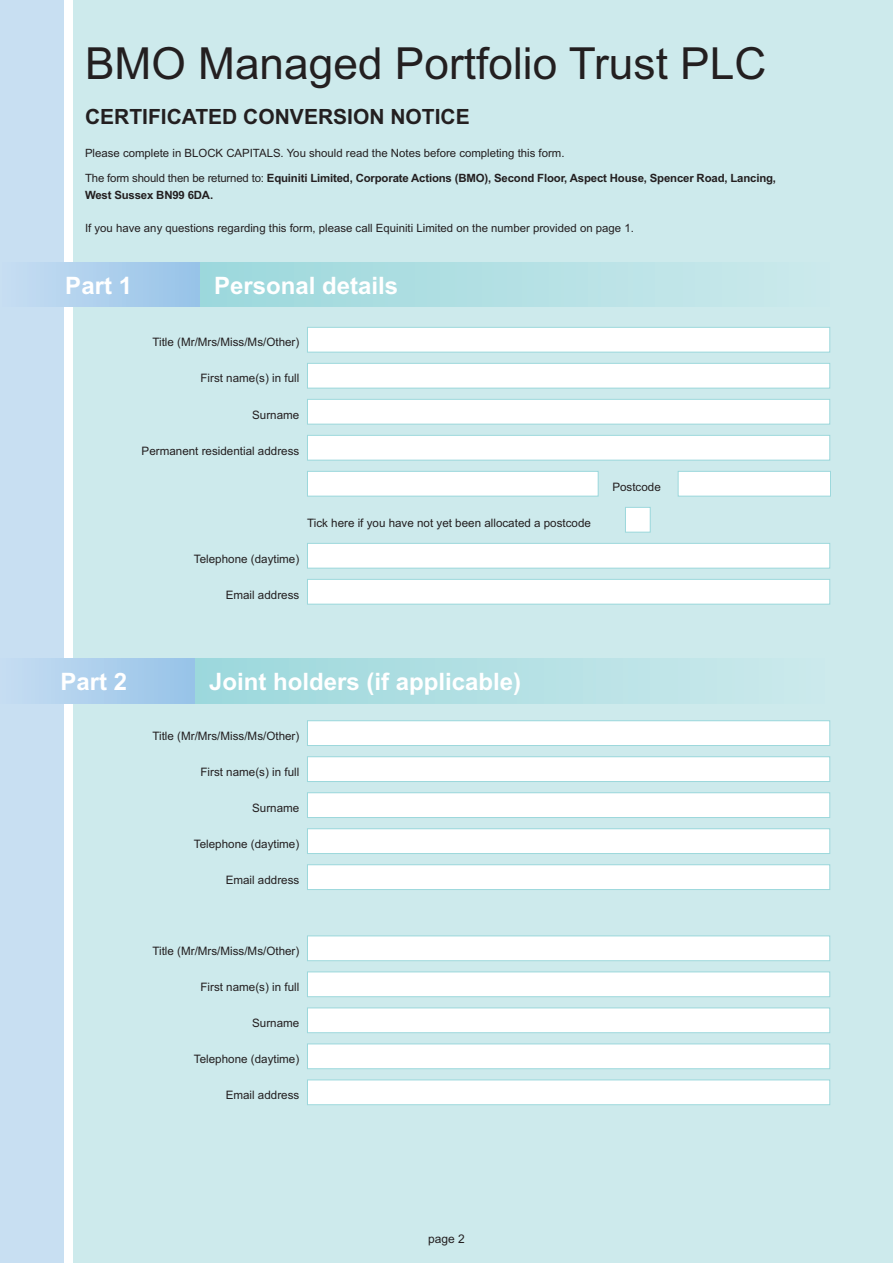
<style>
.page{position:relative;width:893px;height:1263px;background:#fff}
.page>*{position:absolute;margin:0;border:0;box-sizing:border-box;transform-origin:0 0}
.t1{font:44.25px "Arial";color:#231f20}
.t2{font:700 24px "Arial";color:#fff}
.t3{font:700 21px "Arial";color:#231f20}
.t4{font:12px "Arial";color:#231f20}
.t5{font:11.7px "Arial";color:#231f20}
.t6{font:11.4px/25px "Arial";color:#231f20}
.t7{font:700 11.4px "Arial";letter-spacing:-.015em;color:#231f20}
.s1{font-weight:700}
</style>
<div class="page">
<div style="left:74px;top:0;width:819px;height:1263px;background:#cdeaec"></div>
<div style="left:0;top:0;width:64px;height:1263px;background:#c8dff2"></div>
<div style="left:308px;top:580px;width:521px;height:24px;background:#fff"></div>
<div style="left:307px;top:579px;width:523px;height:25px;border:1px solid #9cd8dc"></div>
<div style="left:308px;top:544px;width:521px;height:24px;background:#fff"></div>
<div style="left:307px;top:543px;width:523px;height:25px;border:1px solid #9cd8dc"></div>
<div style="left:626px;top:508px;width:24px;height:24px;background:#fff"></div>
<div style="left:625px;top:507px;width:26px;height:25px;border:1px solid #9cd8dc"></div>
<div style="left:678px;top:472px;width:152px;height:24px;background:#fff"></div>
<div style="left:678px;top:471px;width:153px;height:25px;border:1px solid #9cd8dc"></div>
<div style="left:308px;top:472px;width:290px;height:24px;background:#fff"></div>
<div style="left:307px;top:471px;width:291px;height:25px;border:1px solid #9cd8dc"></div>
<div style="left:308px;top:436px;width:521px;height:24px;background:#fff"></div>
<div style="left:307px;top:435px;width:523px;height:25px;border:1px solid #9cd8dc"></div>
<div style="left:308px;top:400px;width:521px;height:24px;background:#fff"></div>
<div style="left:307px;top:399px;width:523px;height:25px;border:1px solid #9cd8dc"></div>
<div style="left:308px;top:364px;width:521px;height:24px;background:#fff"></div>
<div style="left:307px;top:363px;width:523px;height:25px;border:1px solid #9cd8dc"></div>
<div style="left:308px;top:328px;width:521px;height:24px;background:#fff"></div>
<div style="left:307px;top:327px;width:523px;height:25px;border:1px solid #9cd8dc"></div>
<div style="left:308px;top:1080px;width:521px;height:24px;background:#fff"></div>
<div style="left:307px;top:1079px;width:523px;height:26px;border:1px solid #9cd8dc"></div>
<div style="left:308px;top:1044px;width:521px;height:24px;background:#fff"></div>
<div style="left:307px;top:1043px;width:523px;height:26px;border:1px solid #9cd8dc"></div>
<div style="left:308px;top:1008px;width:521px;height:24px;background:#fff"></div>
<div style="left:307px;top:1007px;width:523px;height:26px;border:1px solid #9cd8dc"></div>
<div style="left:308px;top:972px;width:521px;height:24px;background:#fff"></div>
<div style="left:307px;top:971px;width:523px;height:26px;border:1px solid #9cd8dc"></div>
<div style="left:308px;top:936px;width:521px;height:24px;background:#fff"></div>
<div style="left:307px;top:935px;width:523px;height:26px;border:1px solid #9cd8dc"></div>
<div style="left:308px;top:865px;width:521px;height:24px;background:#fff"></div>
<div style="left:307px;top:864px;width:523px;height:26px;border:1px solid #9cd8dc"></div>
<div style="left:308px;top:829px;width:521px;height:24px;background:#fff"></div>
<div style="left:307px;top:828px;width:523px;height:26px;border:1px solid #9cd8dc"></div>
<div style="left:308px;top:793px;width:521px;height:24px;background:#fff"></div>
<div style="left:307px;top:792px;width:523px;height:26px;border:1px solid #9cd8dc"></div>
<div style="left:308px;top:757px;width:521px;height:24px;background:#fff"></div>
<div style="left:307px;top:756px;width:523px;height:26px;border:1px solid #9cd8dc"></div>
<div style="left:308px;top:721px;width:521px;height:24px;background:#fff"></div>
<div style="left:307px;top:720px;width:523px;height:26px;border:1px solid #9cd8dc"></div>
<div style="left:0;top:263px;width:200px;height:44px;background:linear-gradient(to right,#c7def2,#97c3e8)"></div>
<div style="left:201px;top:263px;width:628px;height:44px;background:linear-gradient(to right,#9cd8dc,#cce9ec)"></div>
<div style="left:0;top:659px;width:195px;height:44px;background:linear-gradient(to right,#c6ddf2,#96c3e8)"></div>
<div style="left:196px;top:659px;width:628px;height:44px;background:linear-gradient(to right,#9cd8dc,#cce9ec)"></div>
<h1 class="t1" style="left:85px;top:38px;width:683px">BMO Managed Portfolio Trust PLC</h1>
<h3 class="t3" style="left:85px;top:104px;width:386px">CERTIFICATED CONVERSION NOTICE</h3>
<p class="t6" style="left:85px;top:141px;width:693px">Please complete in BLOCK CAPITALS. You should read the Notes before completing this form.<br>The form should then be returned to: <span class="s1">Equiniti Limited, Corporate Actions (BMO), Second Floor, Aspect House, Spencer Road, Lancing,</span></p>
<p class="t7" style="left:85px;top:188px;width:130px">West Sussex BN99 6DA.</p>
<p class="t6" style="left:85px;top:216px;width:550px">If you have any questions regarding this form, please call Equiniti Limited on the number provided on page 1.</p>
<h2 class="t2" style="left:65px;top:272px;width:68px">Part 1</h2>
<h2 class="t2" style="left:214px;top:272px;width:186px">Personal details</h2>
<p class="t5" style="left:152px;top:336px;width:148px">Title (Mr/Mrs/Miss/Ms/Other)</p>
<p class="t5" style="left:200px;top:372px;width:100px">First name(s) in full</p>
<p class="t5" style="left:252px;top:408px;width:49px">Surname</p>
<p class="t5" style="left:142px;top:444px;width:159px">Permanent residential address</p>
<p class="t5" style="left:307px;top:516px;width:285px">Tick here if you have not yet been allocated a postcode</p>
<p class="t5" style="left:194px;top:552px;width:107px">Telephone (daytime)</p>
<p class="t5" style="left:226px;top:588px;width:75px">Email address</p>
<p class="t5" style="left:612px;top:480px;width:50px">Postcode</p>
<h2 class="t2" style="left:60px;top:668px;width:68px">Part 2</h2>
<h2 class="t2" style="left:209px;top:668px;width:314px">Joint holders (if applicable)</h2>
<p class="t5" style="left:152px;top:729px;width:148px">Title (Mr/Mrs/Miss/Ms/Other)</p>
<p class="t5" style="left:200px;top:765px;width:100px">First name(s) in full</p>
<p class="t5" style="left:252px;top:801px;width:49px">Surname</p>
<p class="t5" style="left:194px;top:837px;width:107px">Telephone (daytime)</p>
<p class="t5" style="left:226px;top:873px;width:75px">Email address</p>
<p class="t5" style="left:152px;top:944px;width:148px">Title (Mr/Mrs/Miss/Ms/Other)</p>
<p class="t5" style="left:200px;top:980px;width:100px">First name(s) in full</p>
<p class="t5" style="left:252px;top:1016px;width:49px">Surname</p>
<p class="t5" style="left:194px;top:1052px;width:107px">Telephone (daytime)</p>
<p class="t5" style="left:226px;top:1088px;width:75px">Email address</p>
<p class="t4" style="left:428px;top:1231px;width:38px">page 2</p>
</div>
